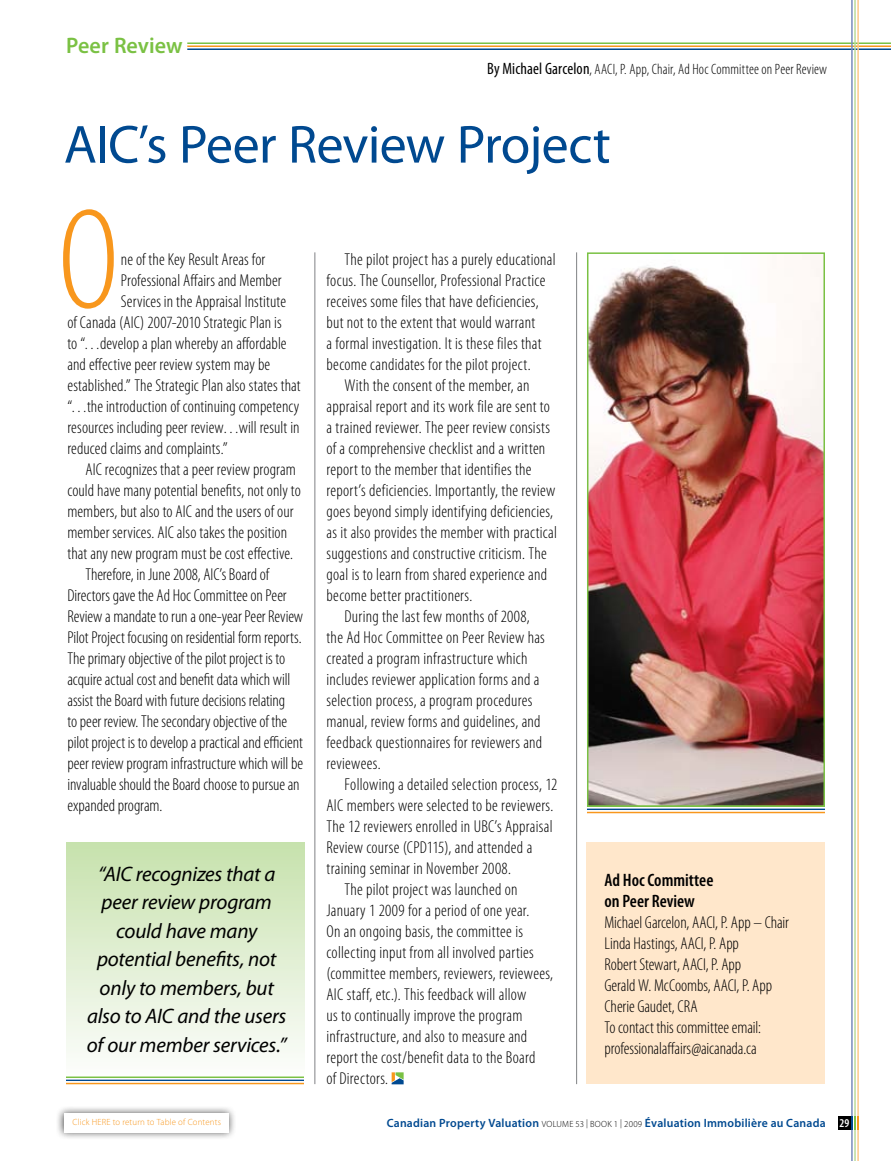
<style>
.page{position:relative;width:891px;height:1161px;background:#fff}
.page>*{position:absolute;margin:0;border:0;box-sizing:border-box;transform-origin:0 0}
.t1{font:300 condensed 144px "Myriad Pro";color:#f8971d}
.t2{font:54px "Myriad Pro";letter-spacing:-.015em;color:#004990}
.t3{font:600 22.5px "Myriad Pro";color:#7ac143}
.t4{font:italic 21px/28.5px "Myriad Pro";letter-spacing:-.01em;color:#000;text-align:center}
.t5{font:600 condensed 18px/21px "Myriad Pro";color:#000}
.t6{font:300 condensed 17.25px/21px "Myriad Pro";letter-spacing:.01em;color:#000}
.t7{font:300 condensed 15px "Myriad Pro";letter-spacing:.01em;color:#000}
.t8{font:600 12px "Myriad Pro";letter-spacing:.02em;color:#004990}
.t9{font:300 9px "Myriad Pro";letter-spacing:.02em;color:#f8971d}
.s1{font-weight:400;font-size:16.5px}
.s2{font-weight:300;font-size:9px;color:#000}
.s3{font-stretch:condensed;color:#fff}
</style>
<div class="page">
<div style="left:838px;top:1116px;width:13px;height:14px;background:#000"></div>
<hr style="left:187px;top:45px;width:704px;height:2px;background:#f8971d">
<hr style="left:187px;top:48px;width:704px;height:2px;background:#004990">
<hr style="left:187px;top:42px;width:704px;height:2px;background:#7ac143">
<hr style="left:857px;top:0;width:2px;height:1161px;background:#fdc88a">
<hr style="left:854px;top:0;width:2px;height:1161px;background:#bbdc9b">
<hr style="left:851px;top:0;width:2px;height:1161px;background:#788bbc">
<svg style="left:851px;top:1116px;width:8px;height:14px"></svg>
<svg style="left:392px;top:1072px;width:12px;height:12px"></svg>
<div style="left:587px;top:842px;width:238px;height:242px;background:#ffe7cb"></div>
<img style="left:590px;top:255px;width:232px;height:549px">
<div style="left:587px;top:252px;width:238px;height:555px;border:2px solid #7ac143"></div>
<div style="left:66px;top:842px;width:238px;height:235px;background:linear-gradient(to bottom,#c6e1ac,#fdfdfc)"></div>
<hr style="left:66px;top:1080px;width:238px;height:1px;background:#004990">
<hr style="left:66px;top:1083px;width:238px;height:1px;background:#f8971d">
<hr style="left:66px;top:1077px;width:238px;height:1px;background:#7ac143">
<hr style="left:315px;top:252px;width:1px;height:832px;background:#808285">
<hr style="left:576px;top:252px;width:1px;height:832px;background:#808285">
<hr style="left:587px;top:809px;width:238px;height:1px;background:#004990">
<hr style="left:587px;top:812px;width:238px;height:1px;background:#f8971d">
<hr style="left:587px;top:806px;width:238px;height:1px;background:#7ac143">
<div style="left:56px;top:1105px;width:181px;height:36px;background:#000;opacity:.72"></div>
<div style="left:64px;top:1113px;width:165px;height:19px;background:#fff"></div>
<h3 class="t3" style="left:66px;top:31px;width:118px">Peer Review</h3>
<p class="t7" style="left:487px;top:60px;width:342px"><span class="s1">By Michael Garcelon</span>, AACI, P. App, Chair, Ad Hoc Committee on Peer Review</p>
<h2 class="t2" style="left:64px;top:111px;width:548px">AIC’s Peer Review Project</h2>
<h1 class="t1" style="left:58px;top:175px;width:63px">O</h1>
<p class="t6" style="left:121px;top:249px;width:146px">ne of the Key Result Areas for</p>
<p class="t6" style="left:121px;top:270px;width:162px">Professional Affairs and Member</p>
<p class="t6" style="left:121px;top:291px;width:167px">Services in the Appraisal Institute</p>
<p class="t6" style="left:67px;top:312px;width:216px">of Canada (AIC) 2007-2010 Strategic Plan is</p>
<p class="t6" style="left:67px;top:333px;width:221px">to “…develop a plan whereby an affordable</p>
<p class="t6" style="left:67px;top:354px;width:204px">and effective peer review system may be</p>
<p class="t6" style="left:67px;top:375px;width:235px">established.” The Strategic Plan also states that</p>
<p class="t6" style="left:67px;top:396px;width:234px">“…the introduction of continuing competency</p>
<p class="t6" style="left:67px;top:417px;width:234px">resources including peer review…will result in</p>
<p class="t6" style="left:67px;top:438px;width:162px">reduced claims and complaints.”</p>
<p class="t6" style="left:85px;top:459px;width:212px">AIC recognizes that a peer review program</p>
<p class="t6" style="left:67px;top:480px;width:235px">could have many potential benefits, not only to</p>
<p class="t6" style="left:67px;top:501px;width:228px">members, but also to AIC and the users of our</p>
<p class="t6" style="left:67px;top:522px;width:221px">member services. AIC also takes the position</p>
<p class="t6" style="left:67px;top:543px;width:227px">that any new program must be cost effective.</p>
<p class="t6" style="left:85px;top:564px;width:185px">Therefore, in June 2008, AIC’s Board of</p>
<p class="t6" style="left:67px;top:585px;width:221px">Directors gave the Ad Hoc Committee on Peer</p>
<p class="t6" style="left:67px;top:606px;width:237px">Review a mandate to run a one-year Peer Review</p>
<p class="t6" style="left:67px;top:627px;width:236px">Pilot Project focusing on residential form reports.</p>
<p class="t6" style="left:67px;top:648px;width:219px">The primary objective of the pilot project is to</p>
<p class="t6" style="left:67px;top:669px;width:224px">acquire actual cost and benefit data which will</p>
<p class="t6" style="left:67px;top:690px;width:219px">assist the Board with future decisions relating</p>
<p class="t6" style="left:67px;top:711px;width:221px">to peer review. The secondary objective of the</p>
<p class="t6" style="left:67px;top:732px;width:237px">pilot project is to develop a practical and efficient</p>
<p class="t6" style="left:67px;top:753px;width:237px">peer review program infrastructure which will be</p>
<p class="t6" style="left:67px;top:774px;width:234px">invaluable should the Board choose to pursue an</p>
<p class="t6" style="left:67px;top:795px;width:96px">expanded program.</p>
<p class="t4" style="left:87px;top:859px;width:202px">“AIC recognizes that a peer review program could have many potential benefits, not only to members, but also to AIC and the users of our member services.”</p>
<p class="t9" style="left:73px;top:1117px;width:150px">Click HERE to return to Table of Contents</p>
<p class="t6" style="left:345px;top:249px;width:213px">The pilot project has a purely educational</p>
<p class="t6" style="left:327px;top:270px;width:220px">focus. The Counsellor, Professional Practice</p>
<p class="t6" style="left:327px;top:291px;width:214px">receives some files that have deficiencies,</p>
<p class="t6" style="left:327px;top:312px;width:210px">but not to the extent that would warrant</p>
<p class="t6" style="left:327px;top:333px;width:217px">a formal investigation. It is these files that</p>
<p class="t6" style="left:327px;top:354px;width:206px">become candidates for the pilot project.</p>
<p class="t6" style="left:345px;top:375px;width:186px">With the consent of the member, an</p>
<p class="t6" style="left:327px;top:396px;width:225px">appraisal report and its work file are sent to</p>
<p class="t6" style="left:327px;top:417px;width:225px">a trained reviewer. The peer review consists</p>
<p class="t6" style="left:327px;top:438px;width:220px">of a comprehensive checklist and a written</p>
<p class="t6" style="left:327px;top:459px;width:207px">report to the member that identifies the</p>
<p class="t6" style="left:327px;top:480px;width:230px">report’s deficiencies. Importantly, the review</p>
<p class="t6" style="left:327px;top:501px;width:228px">goes beyond simply identifying deficiencies,</p>
<p class="t6" style="left:327px;top:522px;width:232px">as it also provides the member with practical</p>
<p class="t6" style="left:327px;top:543px;width:222px">suggestions and constructive criticism. The</p>
<p class="t6" style="left:327px;top:564px;width:222px">goal is to learn from shared experience and</p>
<p class="t6" style="left:327px;top:585px;width:147px">become better practitioners.</p>
<p class="t6" style="left:345px;top:606px;width:187px">During the last few months of 2008,</p>
<p class="t6" style="left:327px;top:627px;width:220px">the Ad Hoc Committee on Peer Review has</p>
<p class="t6" style="left:327px;top:648px;width:203px">created a program infrastructure which</p>
<p class="t6" style="left:327px;top:669px;width:214px">includes reviewer application forms and a</p>
<p class="t6" style="left:327px;top:690px;width:207px">selection process, a program procedures</p>
<p class="t6" style="left:327px;top:711px;width:216px">manual, review forms and guidelines, and</p>
<p class="t6" style="left:327px;top:732px;width:217px">feedback questionnaires for reviewers and</p>
<p class="t6" style="left:327px;top:753px;width:56px">reviewees.</p>
<p class="t6" style="left:345px;top:774px;width:214px">Following a detailed selection process, 12</p>
<p class="t6" style="left:327px;top:795px;width:228px">AIC members were selected to be reviewers.</p>
<p class="t6" style="left:327px;top:816px;width:228px">The 12 reviewers enrolled in UBC’s Appraisal</p>
<p class="t6" style="left:327px;top:837px;width:207px">Review course (CPD115), and attended a</p>
<p class="t6" style="left:327px;top:858px;width:186px">training seminar in November 2008.</p>
<p class="t6" style="left:345px;top:879px;width:175px">The pilot project was launched on</p>
<p class="t6" style="left:327px;top:900px;width:204px">January 1 2009 for a period of one year.</p>
<p class="t6" style="left:327px;top:921px;width:198px">On an ongoing basis, the committee is</p>
<p class="t6" style="left:327px;top:942px;width:209px">collecting input from all involved parties</p>
<p class="t6" style="left:327px;top:963px;width:228px">(committee members, reviewers, reviewees,</p>
<p class="t6" style="left:327px;top:984px;width:201px">AIC staff, etc.). This feedback will allow</p>
<p class="t6" style="left:327px;top:1005px;width:197px">us to continually improve the program</p>
<p class="t6" style="left:327px;top:1026px;width:202px">infrastructure, and also to measure and</p>
<p class="t6" style="left:327px;top:1047px;width:210px">report the cost/benefit data to the Board</p>
<p class="t6" style="left:327px;top:1068px;width:63px">of Directors.</p>
<p class="t5" style="left:604px;top:869px;width:110px">Ad Hoc Committee on Peer Review</p>
<p class="t6" style="left:604px;top:911px;width:186px">Michael Garcelon, AACI, P. App – Chair<br>Linda Hastings, AACI, P. App<br>Robert Stewart, AACI, P. App<br>Gerald W. McCoombs, AACI, P. App<br>Cherie Gaudet, CRA<br>To contact this committee email: professionalaffairs@aicanada.ca</p>
<p class="t8" style="left:387px;top:1115px;width:464px">Canadian Property Valuation <span class="s2">Volume 53 | book 1 | 2009</span> Évaluation Immobilière au Canada <span class="s3">29</span></p>
</div>
